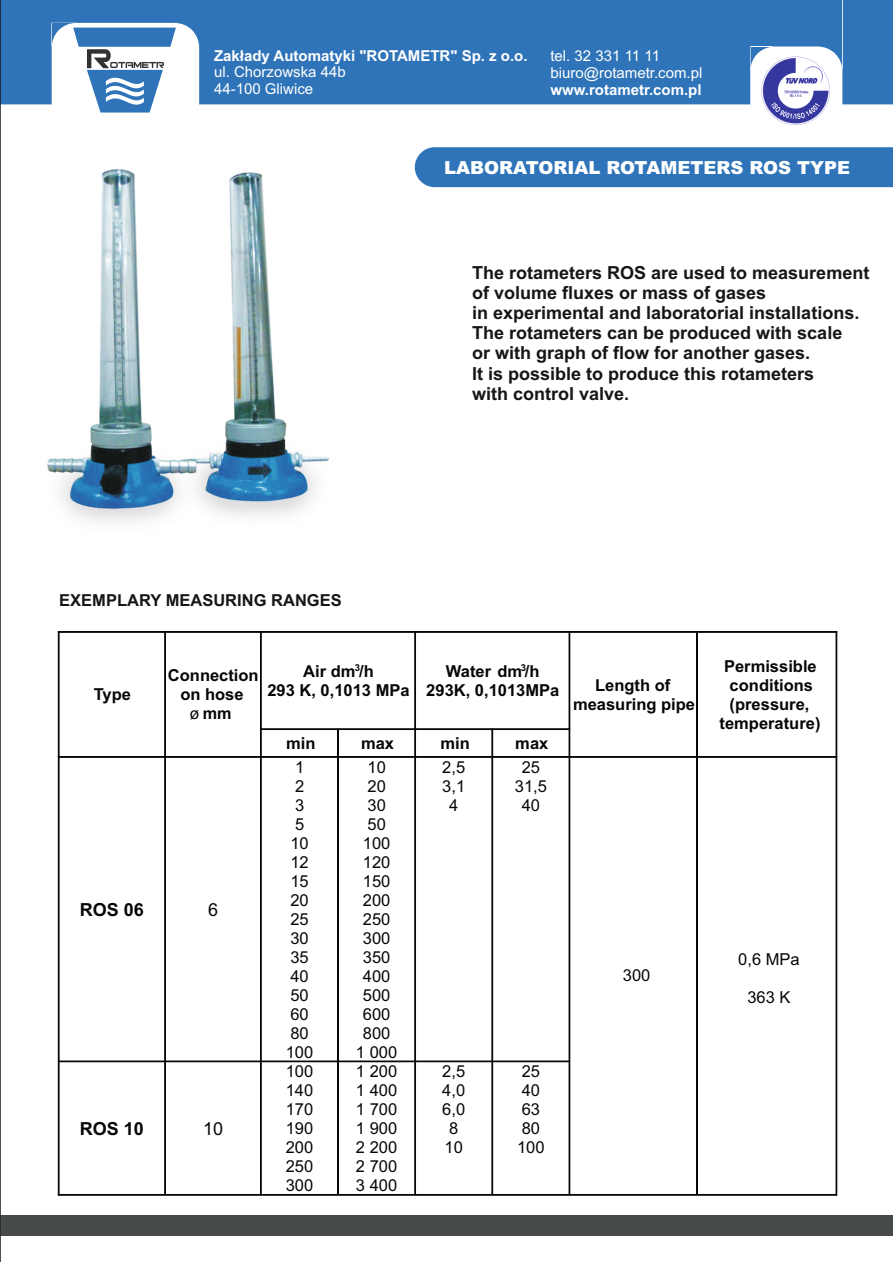
<style>
.page{position:relative;width:893px;height:1262px;background:#fff}
.page>*{position:absolute;margin:0;border:0;box-sizing:border-box;transform-origin:0 0}
.t1{font:700 18px/20.1px "Arial";color:#151616}
.t2{font:900 18px "Arial";color:#fff}
.t3{font:700 18px "Arial";color:#050807}
.t4{font:18px "Arial";color:#050807}
.t5{font:16.5px/19px "Arial";color:#050807;text-align:center}
.t6{font:700 16.5px/19px "Arial";color:#050807;text-align:center}
.t7{font:700 16.5px "Arial";color:#151616}
.t8{font:15px/16.8px "Arial";color:#fff}
.t9{font:700 15px "Arial";color:#fff}
.s1{font-weight:400}
</style>
<div class="page">
<div style="left:1px;top:0;width:892px;height:104px;background:#2f74b8"></div>
<img style="left:753px;top:51px;width:85px;height:74px">
<svg style="left:73px;top:28px;width:103px;height:84px"></svg>
<div style="left:0;top:1215px;width:893px;height:20px;background:#464a4a"></div>
<hr style="left:0;top:0;width:1px;height:1262px;background:#151616">
<img style="left:47px;top:169px;width:282px;height:354px">
<div style="left:415px;top:147px;width:478px;height:40px;background:#2f74b8"></div>
<svg style="left:58px;top:631px;width:779px;height:564px"></svg>
<p class="t9" style="left:214px;top:50px;width:315px">Zakłady Automatyki "ROTAMETR" Sp. z o.o.</p>
<p class="t8" style="left:214px;top:65px;width:133px">ul. Chorzowska 44b<br>44-100 Gliwice</p>
<p class="t8" style="left:550px;top:49px;width:153px">tel. 32 331 11 11 biuro@rotametr.com.pl</p>
<p class="t9" style="left:550px;top:84px;width:153px">www.rotametr.com.pl</p>
<p class="t2" style="left:444px;top:161px;width:407px">LABORATORIAL ROTAMETERS ROS TYPE</p>
<p class="t7" style="left:59px;top:594px;width:284px">EXEMPLARY MEASURING RANGES</p>
<p class="t1" style="left:472px;top:264px;width:399px">The rotameters ROS are used to measurement of volume fluxes or mass of gases<br>in experimental and laboratorial installations.<br>The rotameters can be produced with scale<br>or with graph of flow for another gases.<br>It is possible to produce this rotameters<br>with control valve.</p>
<p class="t6" style="left:94px;top:686px;width:39px">Type</p>
<p class="t6" style="left:168px;top:667px;width:92px">Connection on hose <span class="s1">ø</span>mm</p>
<p class="t6" style="left:267px;top:663px;width:144px">Air dm<sup>3</sup>/h<br>293 K, 0,1013 MPa</p>
<p class="t6" style="left:426px;top:663px;width:134px">Water dm<sup>3</sup>/h<br>293K, 0,1013MPa</p>
<p class="t6" style="left:286px;top:735px;width:31px">min</p>
<p class="t6" style="left:361px;top:735px;width:35px">max</p>
<p class="t6" style="left:440px;top:735px;width:31px">min</p>
<p class="t6" style="left:515px;top:735px;width:35px">max</p>
<p class="t3" style="left:80px;top:902px;width:66px">ROS 06</p>
<p class="t4" style="left:208px;top:902px;width:12px">6</p>
<p class="t3" style="left:80px;top:1121px;width:66px">ROS 10</p>
<p class="t4" style="left:203px;top:1121px;width:22px">10</p>
<p class="t5" style="left:286px;top:759px;width:29px">1<br>2<br>3<br>5<br>10<br>12<br>15<br>20<br>25<br>30<br>35<br>40<br>50<br>60<br>80<br>100</p>
<p class="t5" style="left:356px;top:759px;width:43px">10<br>20<br>30<br>50<br>100<br>120<br>150<br>200<br>250<br>300<br>350<br>400<br>500<br>600<br>800<br>1 000</p>
<p class="t5" style="left:442px;top:759px;width:24px">2,5<br>3,1<br>4</p>
<p class="t5" style="left:515px;top:759px;width:34px">25<br>31,5<br>40</p>
<p class="t5" style="left:286px;top:1063px;width:29px;text-align:justify">100<br>140<br>170<br>190<br>200<br>250<br>300</p>
<p class="t5" style="left:356px;top:1063px;width:43px;text-align:justify">1 200<br>1 400<br>1 700<br>1 900<br>2 200<br>2 700<br>3 400</p>
<p class="t5" style="left:442px;top:1063px;width:24px">2,5<br>4,0<br>6,0<br>8<br>10</p>
<p class="t5" style="left:517px;top:1063px;width:29px;text-align:left">25<br>40<br>63<br>80<br>100</p>
<p class="t6" style="left:573px;top:677px;width:123px">Length of measuring pipe</p>
<p class="t5" style="left:623px;top:967px;width:29px">300</p>
<p class="t6" style="left:719px;top:658px;width:102px">Permissible conditions (pressure, temperature)</p>
<p class="t5" style="left:738px;top:951px;width:63px">0,6 MPa</p>
<p class="t5" style="left:747px;top:989px;width:45px">363 K</p>
</div>
